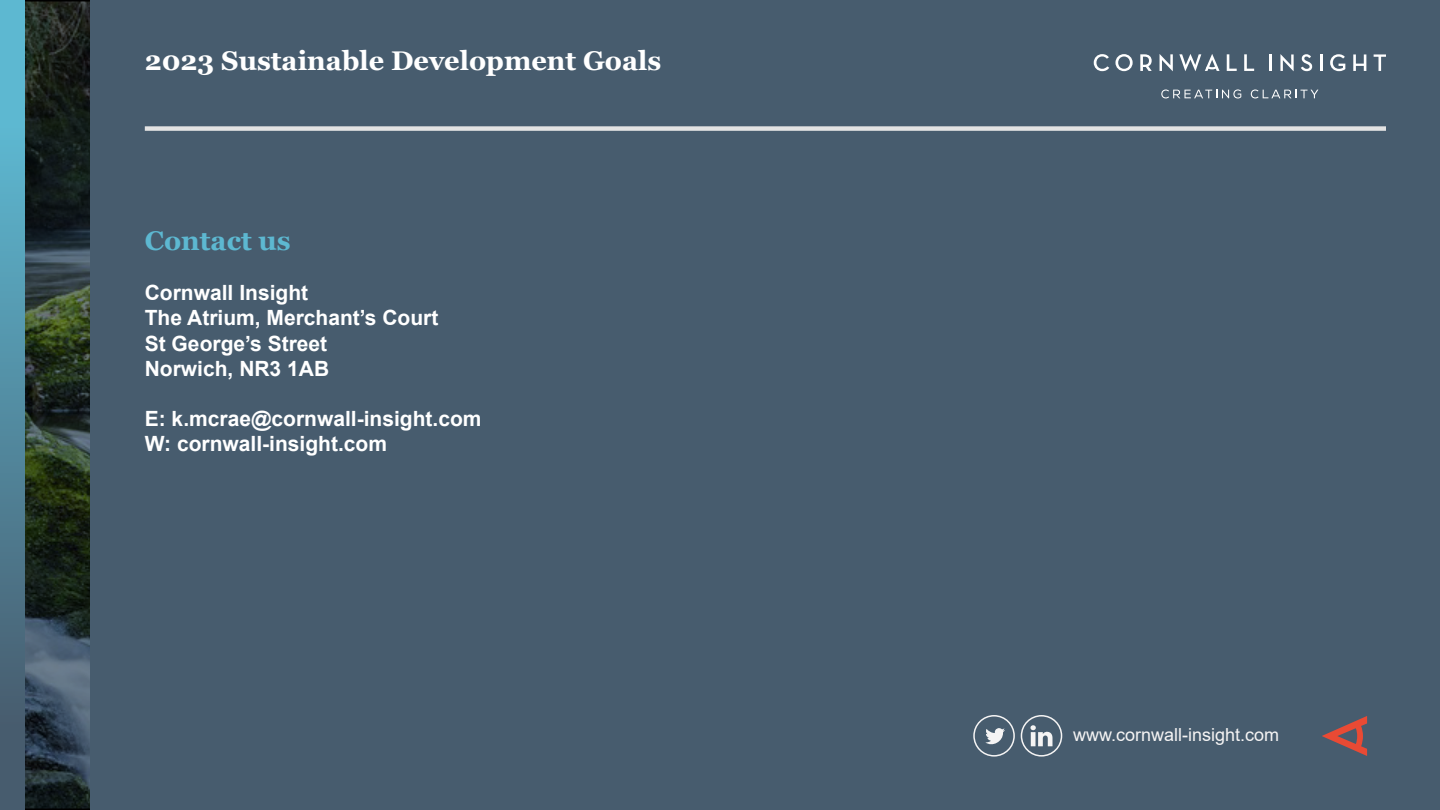
<style>
.page{position:relative;width:1440px;height:810px;background:#fff}
.page>*{position:absolute;margin:0;border:0;box-sizing:border-box;transform-origin:0 0}
.t1{font:700 27px "Georgia";color:#fff}
.t2{font:700 27px "Georgia";color:#5db8d1}
.t3{font:700 21px/25.2px "Arial";color:#fff}
.t4{font:18px "Arial";color:#f5f4f4}
</style>
<div class="page">
<svg style="left:24px;top:0;width:67px;height:810px;background:#273430"></svg>
<div style="left:91px;top:0;width:1349px;height:810px;background:#475c6e"></div>
<svg style="left:1094px;top:54px;width:15px;height:17px"></svg>
<svg style="left:1115px;top:54px;width:18px;height:17px"></svg>
<svg style="left:1140px;top:54px;width:12px;height:17px"></svg>
<svg style="left:1160px;top:54px;width:13px;height:17px"></svg>
<svg style="left:1227px;top:54px;width:10px;height:17px"></svg>
<svg style="left:1244px;top:54px;width:10px;height:17px"></svg>
<svg style="left:1179px;top:54px;width:41px;height:17px"></svg>
<hr style="left:1269px;top:54px;width:3px;height:17px;background:#fff">
<svg style="left:1280px;top:54px;width:14px;height:17px"></svg>
<svg style="left:1301px;top:54px;width:11px;height:17px"></svg>
<svg style="left:1320px;top:54px;width:2px;height:17px"></svg>
<svg style="left:1330px;top:54px;width:15px;height:17px"></svg>
<svg style="left:1353px;top:54px;width:13px;height:17px"></svg>
<svg style="left:1374px;top:54px;width:12px;height:17px"></svg>
<svg style="left:1161px;top:89px;width:80px;height:10px"></svg>
<svg style="left:1251px;top:90px;width:67px;height:8px"></svg>
<div style="left:145px;top:126px;width:1241px;height:5px;background:#e3e3e3"></div>
<div style="left:0;top:0;width:24px;height:810px;background:linear-gradient(to bottom,#60c4de,#455466)"></div>
<div style="left:1021px;top:715px;width:41px;height:42px;border:2px solid #f5f4f4;border-radius:50%"></div>
<svg style="left:1030px;top:725px;width:23px;height:21px"></svg>
<div style="left:973px;top:715px;width:42px;height:42px;border:2px solid #f5f4f4;border-radius:50%"></div>
<svg style="left:985px;top:728px;width:20px;height:17px"></svg>
<svg style="left:1322px;top:716px;width:45px;height:40px"></svg>
<p class="t1" style="left:145px;top:43px;width:518px">2023 Sustainable Development Goals</p>
<p class="t2" style="left:145px;top:223px;width:147px">Contact us</p>
<p class="t3" style="left:145px;top:280px;width:295px">Cornwall Insight<br>The Atrium, Merchant’s Court<br>St George’s Street<br>Norwich, NR3 1AB</p>
<p class="t3" style="left:145px;top:406px;width:338px">E: k.mcrae@cornwall-insight.com<br>W: cornwall-insight.com</p>
<p class="t4" style="left:1073px;top:722px;width:208px">www.cornwall-insight.com</p>
</div>
